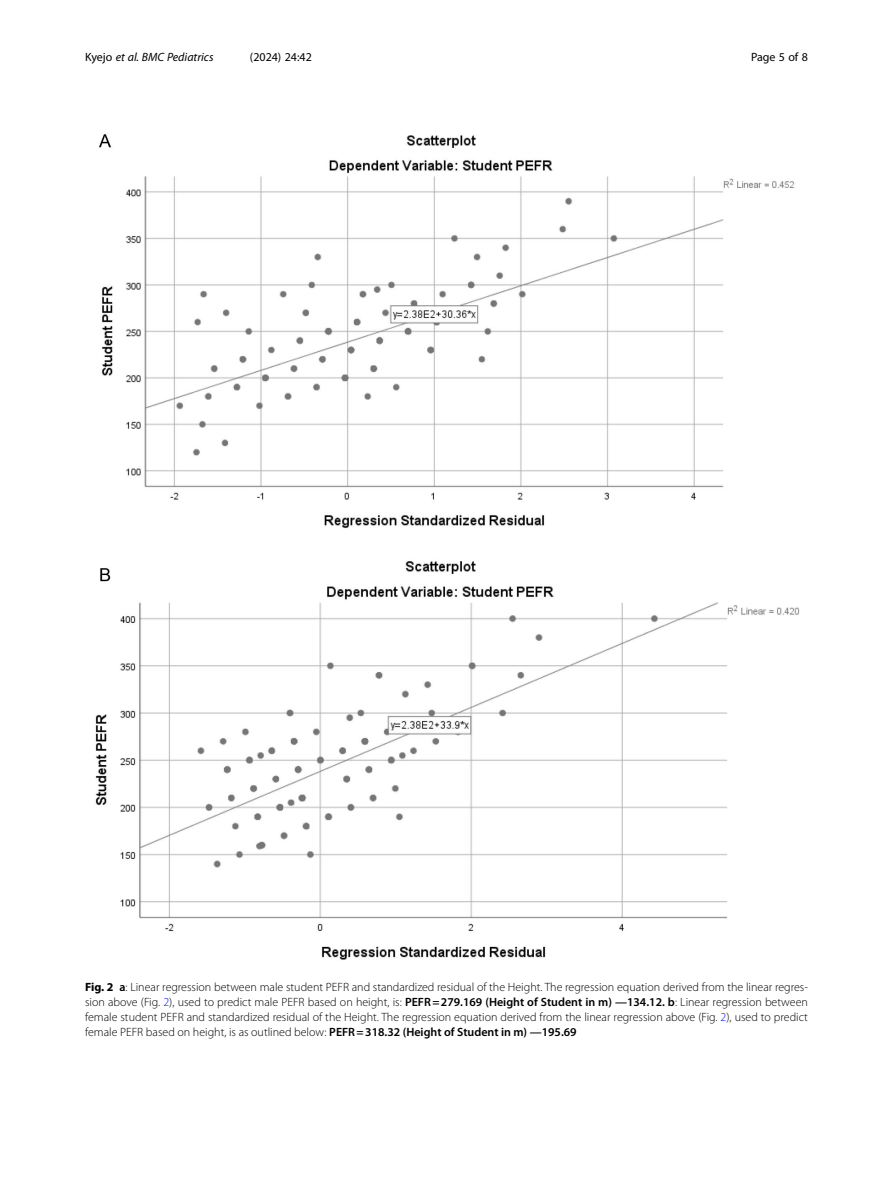
<style>
.page{position:relative;width:893px;height:1191px;background:#fff}
.page>*{position:absolute;margin:0;border:0;box-sizing:border-box;transform-origin:0 0}
.Figure_Caption{font:300 12px/15px "Myriad Pro";color:#000;text-align:justify}
.t1{font:italic 12px "Myriad Pro";color:#000}
.t2{font:12px "Myriad Pro";color:#000}
.s1{font-style:normal}
.s2{font-weight:700}
.s3{font-weight:600}
.s4{color:#00f}
</style>
<div class="page">
<img style="left:95px;top:134px;width:705px;height:826px">
<p class="t1" style="left:85px;top:50px;width:130px"><span class="s1">Kyejo</span> et al. BMC Pediatrics</p>
<p class="t2" style="left:250px;top:50px;width:63px">(2024) 24:42</p>
<p class="t2" style="left:751px;top:50px;width:58px">Page 5 of 8</p>
<p class="Figure_Caption" style="left:85px;top:980px;width:724px"><span class="s2">Fig. 2</span> <span class="s3">a</span>: Linear regression between male student PEFR and standardized residual of the Height. The regression equation derived from the linear regres&shy;sion above (Fig. <span class="s4">2</span>), used to predict male PEFR based on height, is: <span class="s3">PEFR=279.169 (Height of Student in m) —134.12. b</span>: Linear regression between female student PEFR and standardized residual of the Height. The regression equation derived from the linear regression above (Fig. <span class="s4">2</span>), used to predict female PEFR based on height, is as outlined below: <span class="s3">PEFR=318.32 (Height of Student in m) —195.69</span></p>
</div>
